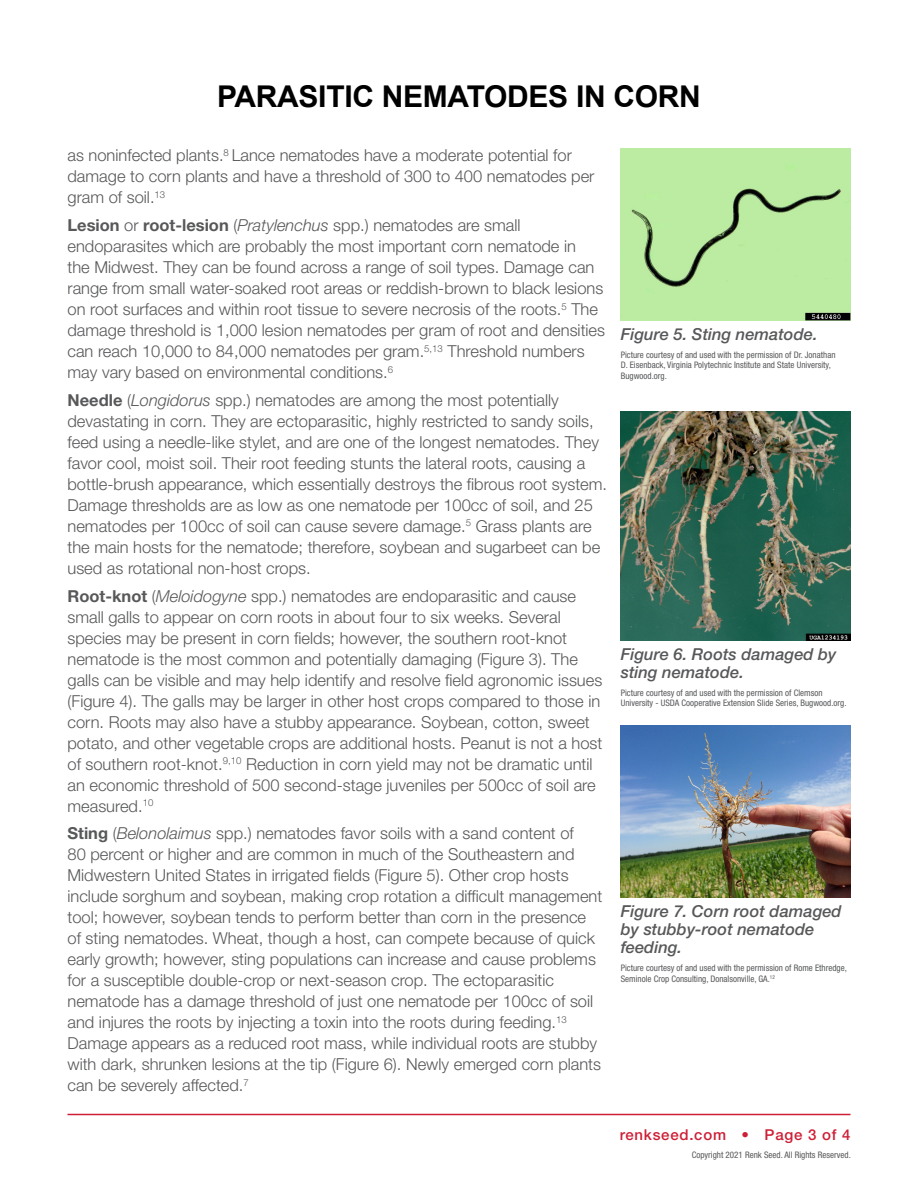
<style>
.page{position:relative;width:918px;height:1188px;background:#fff}
.page>*{position:absolute;margin:0;border:0;box-sizing:border-box;transform-origin:0 0}
.RK_Header{font:700 30px "Arial";letter-spacing:-.01em;color:#000}
.Universal_Text{font:300 16.5px/21px "Helvetica Neue";color:#57585a}
.Universal_Caption{font:italic 500 16.5px/18px "Helvetica Neue LT Pro";color:#57585a}
.t1{font:500 15px "Helvetica Neue";letter-spacing:.05em;color:#ce1f36}
.Legals{font:condensed 9px/10.8px "Helvetica Neue LT Std";color:#57585a}
.s1{font-weight:700}
.s2{font-style:italic}
</style>
<div class="page">
<hr style="left:68px;top:1114px;width:782px;height:1px;background:#ce1f36">
<div style="left:621px;top:148px;width:229px;height:172px;background:#bceca2"></div>
<img style="left:621px;top:411px;width:229px;height:230px">
<img style="left:621px;top:726px;width:229px;height:172px">
<p class="RK_Header" style="left:217px;top:76px;width:485px">PARASITIC NEMATODES IN CORN</p>
<p class="Universal_Text" style="left:68px;top:145px;width:528px">as noninfected plants.<sup>8</sup> Lance nematodes have a moderate potential for damage to corn plants and have a threshold of 300 to 400 nematodes per gram of soil.<sup>13</sup></p>
<p class="Universal_Text" style="left:68px;top:215px;width:539px"><span class="s1">Lesion</span> or <span class="s1">root-lesion</span> (<span class="s2">Pratylenchus</span> spp.) nematodes are small endoparasites which are probably the most important corn nematode in<br>the Midwest. They can be found across a range of soil types. Damage can range from small water-soaked root areas or reddish-brown to black lesions on root surfaces and within root tissue to severe necrosis of the roots.<sup>5</sup> The damage threshold is 1,000 lesion nematodes per gram of root and densities can reach 10,000 to 84,000 nematodes per gram.<sup>5,13</sup> Threshold numbers may vary based on environmental conditions.<sup>6</sup></p>
<p class="Universal_Text" style="left:68px;top:389px;width:541px"><span class="s1">Needle</span> (<span class="s2">Longidorus</span> spp.) nematodes are among the most potentially devastating in corn. They are ectoparasitic, highly restricted to sandy soils, feed using a needle-like stylet, and are one of the longest nematodes. They favor cool, moist soil. Their root feeding stunts the lateral roots, causing a bottle-brush appearance, which essentially destroys the fibrous root system.<br>Damage thresholds are as low as one nematode per 100cc of soil, and 25 nematodes per 100cc of soil can cause severe damage.<sup>5</sup> Grass plants are the main hosts for the nematode; therefore, soybean and sugarbeet can be used as rotational non-host crops.</p>
<p class="Universal_Text" style="left:68px;top:585px;width:536px"><span class="s1">Root-knot</span> (<span class="s2">Meloidogyne</span> spp.) nematodes are endoparasitic and cause small galls to appear on corn roots in about four to six weeks. Several species may be present in corn fields; however, the southern root-knot nematode is the most common and potentially damaging (Figure 3). The galls can be visible and may help identify and resolve field agronomic issues (Figure 4). The galls may be larger in other host crops compared to those in corn. Roots may also have a stubby appearance. Soybean, cotton, sweet potato, and other vegetable crops are additional hosts. Peanut is not a host of southern root-knot.<sup>9,10</sup> Reduction in corn yield may not be dramatic until an economic threshold of 500 second-stage juveniles per 500cc of soil are measured.<sup>10</sup></p>
<p class="Universal_Text" style="left:68px;top:823px;width:536px"><span class="s1">Sting</span> (<span class="s2">Belonolaimus</span> spp.) nematodes favor soils with a sand content of<br>80 percent or higher and are common in much of the Southeastern and Midwestern United States in irrigated fields (Figure 5). Other crop hosts include sorghum and soybean, making crop rotation a difficult management tool; however, soybean tends to perform better than corn in the presence of sting nematodes. Wheat, though a host, can compete because of quick early growth; however, sting populations can increase and cause problems for a susceptible double-crop or next-season crop. The ectoparasitic nematode has a damage threshold of just one nematode per 100cc of soil and injures the roots by injecting a toxin into the roots during feeding.<sup>13<br></sup>Damage appears as a reduced root mass, while individual roots are stubby with dark, shrunken lesions at the tip (Figure 6). Newly emerged corn plants can be severely affected.<sup>7</sup></p>
<p class="Universal_Caption" style="left:621px;top:325px;width:198px">Figure 5. Sting nematode.</p>
<p class="Legals" style="left:621px;top:349px;width:216px">Picture courtesy of and used with the permission of Dr. Jonathan<br>D. Eisenback, Virginia Polytechnic Institute and State University,<br>Bugwood.org.</p>
<p class="Universal_Caption" style="left:621px;top:645px;width:217px">Figure 6. Roots damaged by sting nematode.</p>
<p class="Legals" style="left:621px;top:687px;width:227px">Picture courtesy of and used with the permission of Clemson<br>University - USDA Cooperative Extension Slide Series, Bugwood.org.</p>
<p class="Universal_Caption" style="left:621px;top:902px;width:222px">Figure 7. Corn root damaged by stubby-root nematode feeding.</p>
<p class="Legals" style="left:621px;top:962px;width:228px">Picture courtesy of and used with the permission of Rome Ethredge,<br>Seminole Crop Consulting, Donalsonville, GA.<sup>12</sup></p>
<p class="t1" style="left:620px;top:1126px;width:232px">renkseed.com • Page 3 of 4</p>
<p class="Legals" style="left:692px;top:1149px;width:161px">Copyright 2021 Renk Seed. All Rights Reserved.</p>
</div>
